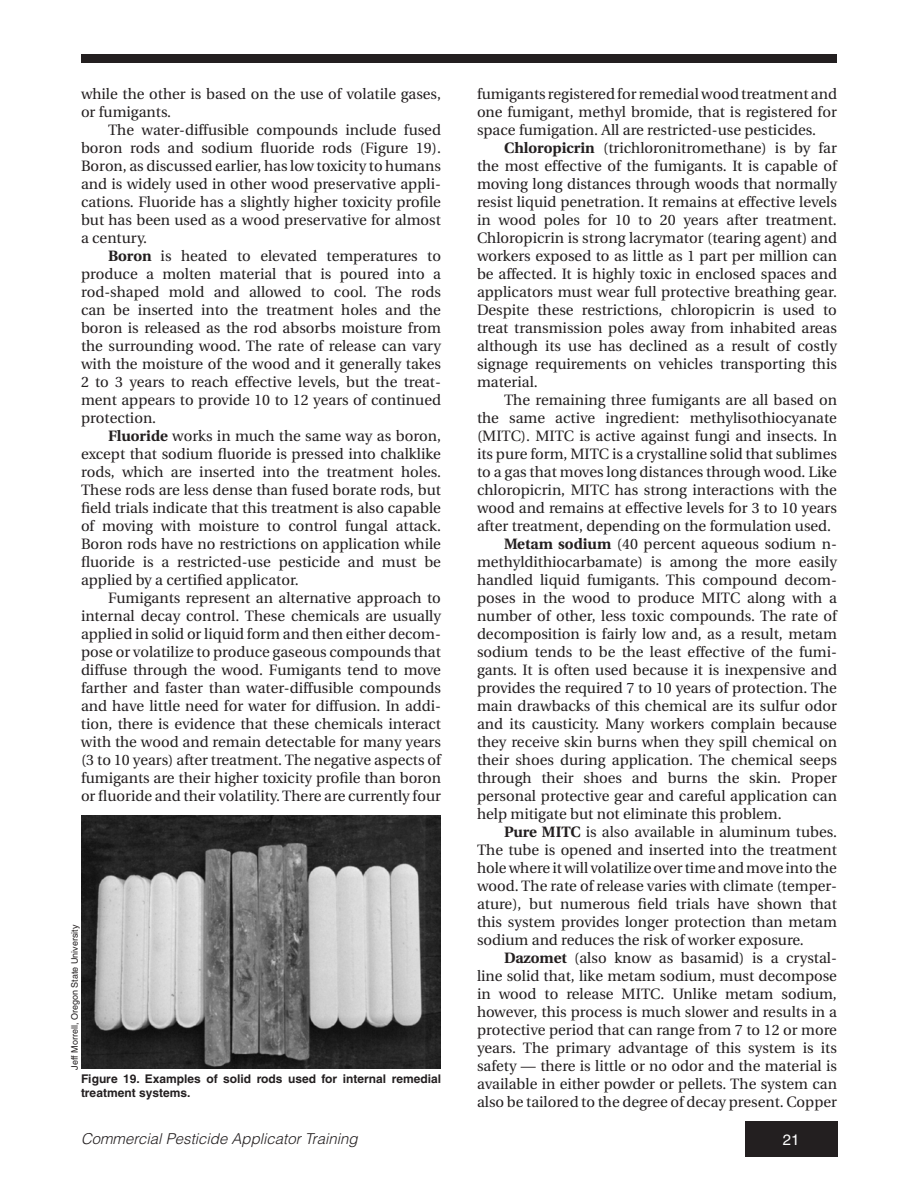
<style>
.page{position:relative;width:918px;height:1188px;background:#fff}
.page>*{position:absolute;margin:0;border:0;box-sizing:border-box;transform-origin:0 0}
.Body_text{font:15px/18px "Utopia";color:#231f20;text-align:justify}
.t1{font:italic 300 15px "Helvetica";color:#231f20}
.t2{font:15px "Helvetica";color:#fff}
.cutlines{font:700 12px/13.5px "Helvetica";color:#231f20}
.cutlines-2{font:9px "Helvetica";color:#231f20}
.s1{font-weight:700}
</style>
<div class="page">
<div style="left:81px;top:54px;width:756px;height:9px;background:#231f20"></div>
<div style="left:745px;top:1121px;width:93px;height:36px;background:#231f20"></div>
<img style="left:81px;top:815px;width:360px;height:254px">
<p class="Body_text" style="left:81px;top:85px;width:362px">while the other is based on the use of volatile gases, or fumigants.</p>
<p class="Body_text" style="left:81px;top:121px;width:362px;text-align:left;text-indent:27px">The water-diffusible compounds include fused boron rods and sodium fluoride rods (Figure 19).<br>Boron, as discussed earlier, has low toxicity to humans and is widely used in other wood preservative appli&shy;cations. Fluoride has a slightly higher toxicity profile but has been used as a wood preservative for almost a century.</p>
<p class="Body_text" style="left:81px;top:247px;width:362px;text-indent:27px"><span class="s1">Boron</span> is heated to elevated temperatures to produce a molten material that is poured into a rod-shaped mold and allowed to cool. The rods can be inserted into the treatment holes and the boron is released as the rod absorbs moisture from the surrounding wood. The rate of release can vary with the moisture of the wood and it generally takes 2 to 3 years to reach effective levels, but the treat&shy;ment appears to provide 10 to 12 years of continued protection.</p>
<p class="Body_text" style="left:81px;top:427px;width:362px;text-align:left;text-indent:27px"><span class="s1">Fluoride</span> works in much the same way as boron, except that sodium fluoride is pressed into chalklike rods, which are inserted into the treatment holes.<br>These rods are less dense than fused borate rods, but field trials indicate that this treatment is also capable of moving with moisture to control fungal attack.<br>Boron rods have no restrictions on application while fluoride is a restricted-use pesticide and must be applied by a certified applicator.</p>
<p class="Body_text" style="left:81px;top:589px;width:362px;text-indent:27px">Fumigants represent an alternative approach to internal decay control. These chemicals are usually applied in solid or liquid form and then either decom&shy;pose or volatilize to produce gaseous compounds that diffuse through the wood. Fumigants tend to move farther and faster than water-diffusible compounds and have little need for water for diffusion. In addi&shy;tion, there is evidence that these chemicals interact with the wood and remain detectable for many years (3 to 10 years) after treatment. The negative aspects of fumigants are their higher toxicity profile than boron or fluoride and their volatility. There are currently four</p>
<p class="cutlines-2" style="left:69px;top:1070px;width:146px;rotate:-90deg">Jeff Morrell, Oregon State University</p>
<p class="cutlines" style="left:81px;top:1072px;width:362px">Figure 19. Examples of solid rods used for internal remedial treatment systems.</p>
<p class="Body_text" style="left:477px;top:85px;width:361px">fumigants registered for remedial wood treatment and one fumigant, methyl bromide, that is registered for space fumigation. All are restricted-use pesticides.</p>
<p class="Body_text" style="left:477px;top:139px;width:362px;text-align:left;text-indent:27px"><span class="s1">Chloropicrin</span> (trichloronitromethane) is by far the most effective of the fumigants. It is capable of moving long distances through woods that normally resist liquid penetration. It remains at effective levels in wood poles for 10 to 20 years after treatment.<br>Chloropicrin is strong lacrymator (tearing agent) and workers exposed to as little as 1 part per million can be affected. It is highly toxic in enclosed spaces and applicators must wear full protective breathing gear.<br>Despite these restrictions, chloropicrin is used to treat transmission poles away from inhabited areas although its use has declined as a result of costly signage requirements on vehicles transporting this material.</p>
<p class="Body_text" style="left:477px;top:391px;width:362px;text-indent:27px">The remaining three fumigants are all based on the same active ingredient: methylisothiocyanate (MITC). MITC is active against fungi and insects. In its pure form, MITC is a crystalline solid that sublimes to a gas that moves long distances through wood. Like chloropicrin, MITC has strong interactions with the wood and remains at effective levels for 3 to 10 years after treatment, depending on the formulation used.</p>
<p class="Body_text" style="left:477px;top:535px;width:362px;text-indent:27px"><span class="s1">Metam sodium</span> (40 percent aqueous sodium n&shy;methyldithiocarbamate) is among the more easily handled liquid fumigants. This compound decom&shy;poses in the wood to produce MITC along with a number of other, less toxic compounds. The rate of decomposition is fairly low and, as a result, metam sodium tends to be the least effective of the fumi&shy;gants. It is often used because it is inexpensive and provides the required 7 to 10 years of protection. The main drawbacks of this chemical are its sulfur odor and its causticity. Many workers complain because they receive skin burns when they spill chemical on their shoes during application. The chemical seeps through their shoes and burns the skin. Proper personal protective gear and careful application can help mitigate but not eliminate this problem.</p>
<p class="Body_text" style="left:477px;top:823px;width:362px;text-align:left;text-indent:27px"><span class="s1">Pure MITC</span> is also available in aluminum tubes.<br>The tube is opened and inserted into the treatment hole where it will volatilize over time and move into the wood. The rate of release varies with climate (temper&shy;ature), but numerous field trials have shown that this system provides longer protection than metam sodium and reduces the risk of worker exposure.</p>
<p class="Body_text" style="left:477px;top:949px;width:362px;text-indent:27px"><span class="s1">Dazomet</span> (also know as basamid) is a crystal&shy;line solid that, like metam sodium, must decompose in wood to release MITC. Unlike metam sodium, however, this process is much slower and results in a protective period that can range from 7 to 12 or more years. The primary advantage of this system is its safety — there is little or no odor and the material is available in either powder or pellets. The system can also be tailored to the degree of decay present. Copper</p>
<p class="t1" style="left:81px;top:1130px;width:278px">Commercial Pesticide Applicator Training</p>
<p class="t2" style="left:783px;top:1131px;width:18px">21</p>
</div>
